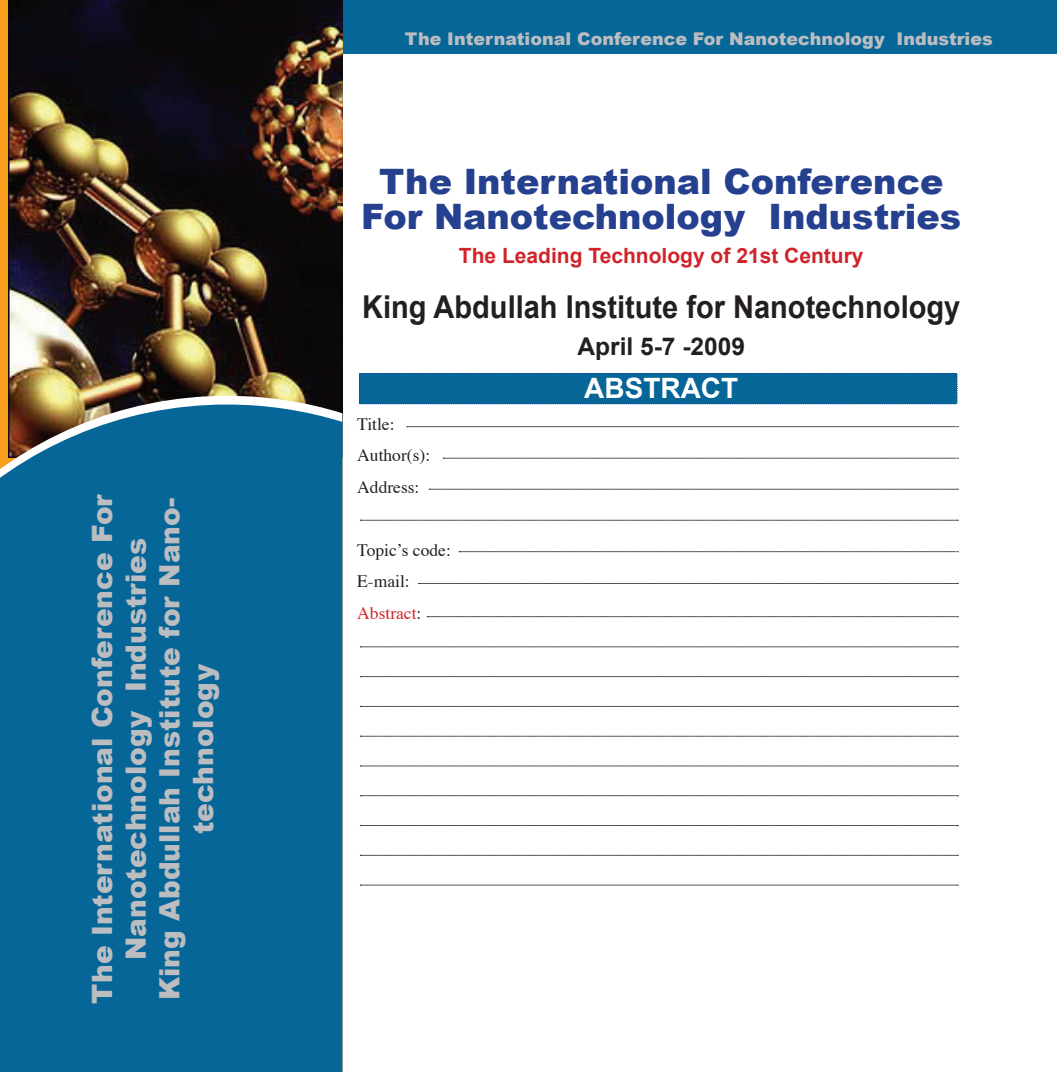
<style>
.page{position:relative;width:1057px;height:1072px;background:#fff}
.page>*{position:absolute;margin:0;border:0;box-sizing:border-box;transform-origin:0 0}
.t1{font:900 35px/35px "Arial";color:#25408f;text-align:center}
.t2{font:700 31.5px "Arial";color:#231f20;scale:.92 1}
.t3{font:900 28px/33.6px "Arial";color:#bcbdc0;text-align:center}
.t4{font:700 28px "Arial";color:#fff}
.t5{font:700 24.5px "Arial";color:#231f20}
.t6{font:700 21px "Arial";color:#d1232a}
.t7{font:900 17.5px "Arial";color:#bcbdc0}
.t8{font:17.5px/31.5px "Times";color:#231f20}
.s1{color:#d1232a}
</style>
<div class="page">
<div style="left:289px;top:0;width:768px;height:53px;background:#076698"></div>
<img style="left:9px;top:0;width:333px;height:396px">
<div style="left:0;top:404px;width:342px;height:667px;background:#076698"></div>
<div style="left:359px;top:373px;width:599px;height:31px;background:#076698"></div>
<svg style="left:407px;top:426px;width:551px;height:1px"></svg>
<svg style="left:443px;top:458px;width:515px;height:1px"></svg>
<svg style="left:429px;top:489px;width:529px;height:1px"></svg>
<svg style="left:360px;top:520px;width:598px;height:1px"></svg>
<svg style="left:459px;top:551px;width:499px;height:1px"></svg>
<svg style="left:427px;top:616px;width:531px;height:1px"></svg>
<svg style="left:418px;top:583px;width:540px;height:1px"></svg>
<svg style="left:360px;top:646px;width:598px;height:1px"></svg>
<svg style="left:360px;top:676px;width:598px;height:1px"></svg>
<svg style="left:360px;top:706px;width:598px;height:1px"></svg>
<svg style="left:360px;top:736px;width:598px;height:1px"></svg>
<svg style="left:360px;top:765px;width:598px;height:1px"></svg>
<svg style="left:360px;top:795px;width:598px;height:1px"></svg>
<svg style="left:360px;top:825px;width:598px;height:1px"></svg>
<svg style="left:360px;top:855px;width:598px;height:1px"></svg>
<svg style="left:360px;top:884px;width:598px;height:1px"></svg>
<p class="t3" style="left:86px;top:1004px;width:512px;rotate:-90deg">The International Conference For<br>Nanotechnology Industries<br>King Abdullah Institute for Nano&shy;technology</p>
<p class="t7" style="left:405px;top:29px;width:589px">The International Conference For Nanotechnology Industries</p>
<p class="t1" style="left:361px;top:164px;width:601px">The International Conference<br>For Nanotechnology Industries</p>
<p class="t6" style="left:459px;top:244px;width:406px">The Leading Technology of 21st Century</p>
<p class="t2" style="left:362px;top:289px;width:651px">King Abdullah Institute for Nanotechnology</p>
<p class="t5" style="left:577px;top:333px;width:169px">April 5-7 -2009</p>
<p class="t8" style="left:357px;top:409px;width:74px">Title:<br>Author(s):<br>Address:</p>
<p class="t8" style="left:357px;top:535px;width:95px">Topic’s code:<br>E-mail:<br><span class="s1">Abstract</span>:</p>
<p class="t4" style="left:584px;top:372px;width:155px">ABSTRACT</p>
</div>
